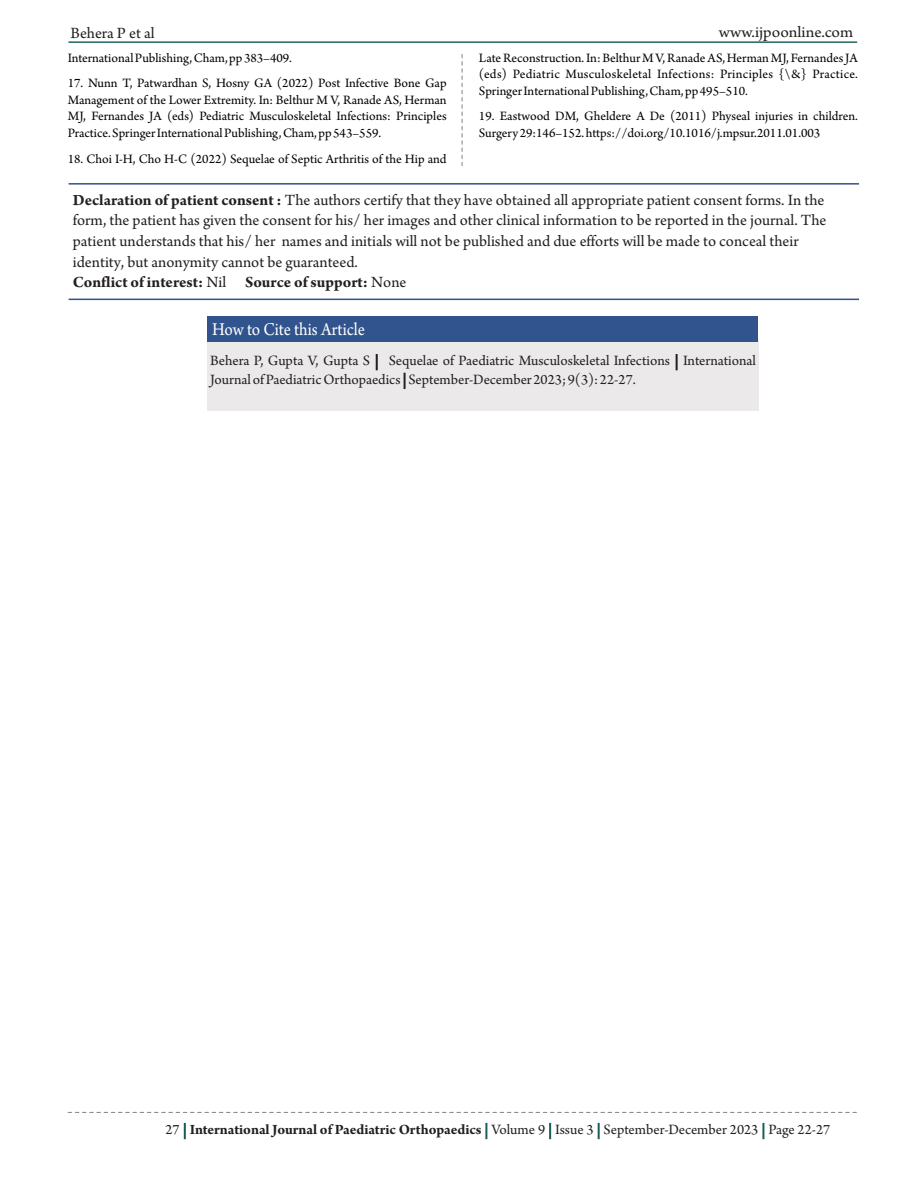
<style>
.page{position:relative;width:918px;height:1188px;background:#fff}
.page>*{position:absolute;margin:0;border:0;box-sizing:border-box;transform-origin:0 0}
.t1{font:19.05px "Arno Pro";color:#fff;scale:.9 1}
.t2{font:16.5px/20.7px "Arno Pro";color:#231f20}
.t3{font:16.5px "Arno Pro";color:#231f20;scale:1.05 1}
.t4{font:15px/18.8px "Arno Pro";color:#231f20}
.t5{font:13.5px/16.8px "Arno Pro";color:#000;text-align:justify}
.s1{font-weight:700}
.s2{color:#2e3092}
</style>
<div class="page">
<hr style="left:69px;top:42px;width:788px;height:1px;background:#195f59">
<svg style="left:68px;top:1112px;width:789px;height:1px"></svg>
<svg style="left:462px;top:54px;width:1px;height:112px"></svg>
<div style="left:207px;top:338px;width:551px;height:73px;background:#ebe9e9"></div>
<div style="left:207px;top:317px;width:551px;height:25px;background:#31548e"></div>
<hr style="left:69px;top:183px;width:790px;height:2px;background:#31548e">
<hr style="left:69px;top:299px;width:790px;height:1px;background:#31548e">
<p class="t2" style="left:71px;top:24px;width:85px">Behera P et al</p>
<p class="t3" style="left:719px;top:26px;width:130px">www.ijpoonline.com</p>
<p class="t5" style="left:68px;top:51px;width:226px">International Publishing, Cham, pp 383–409.</p>
<p class="t5" style="left:68px;top:76px;width:380px">17. Nunn T, Patwardhan S, Hosny GA (2022) Post Infective Bone Gap Management of the Lower Extremity. In: Belthur M V, Ranade AS, Herman MJ, Fernandes JA (eds) Pediatric Musculoskeletal Infections: Principles Practice. Springer International Publishing, Cham, pp 543–559.</p>
<p class="t5" style="left:68px;top:152px;width:380px">18. Choi I-H, Cho H-C (2022) Sequelae of Septic Arthritis of the Hip and</p>
<p class="t5" style="left:479px;top:51px;width:380px">Late Reconstruction. In: Belthur M V, Ranade AS, Herman MJ, Fernandes JA (eds) Pediatric Musculoskeletal Infections: Principles {\&amp;} Practice.<br>Springer International Publishing, Cham, pp 495–510.</p>
<p class="t5" style="left:479px;top:110px;width:380px">19. Eastwood DM, Gheldere A De (2011) Physeal injuries in children.<br>Surgery 29:146–152. https://doi.org/10.1016/j.mpsur.2011.01.003</p>
<p class="t2" style="left:73px;top:192px;width:755px"><span class="s1">Declaration of patient consent :</span> The authors certify that they have obtained all appropriate patient consent forms. In the form, the patient has given the consent for his/ her images and other clinical information to be reported in the journal. The patient understands that his/ her names and initials will not be published and due efforts will be made to conceal their identity, but anonymity cannot be guaranteed.<br><span class="s1">Conflict of interest:</span> Nil <span class="s1">Source of support:</span> None</p>
<h1 class="t1" style="left:212px;top:322px;width:171px">How to Cite this Article</h1>
<p class="t4" style="left:210px;top:353px;width:547px">Behera P, Gupta V, Gupta S | Sequelae of Paediatric Musculoskeletal Infections | International<br>Journal of Paediatric Orthopaedics |September-December 2023; 9(3): 22-27.</p>
<p class="t4" style="left:166px;top:1122px;width:666px">27 <span class="s2">|</span> <span class="s1">International Journal of Paediatric Orthopaedics</span> <span class="s2">|</span> Volume 9 <span class="s2">|</span> Issue 3 <span class="s2">|</span> September-December 2023 <span class="s2">|</span> Page 22-27</p>
</div>
